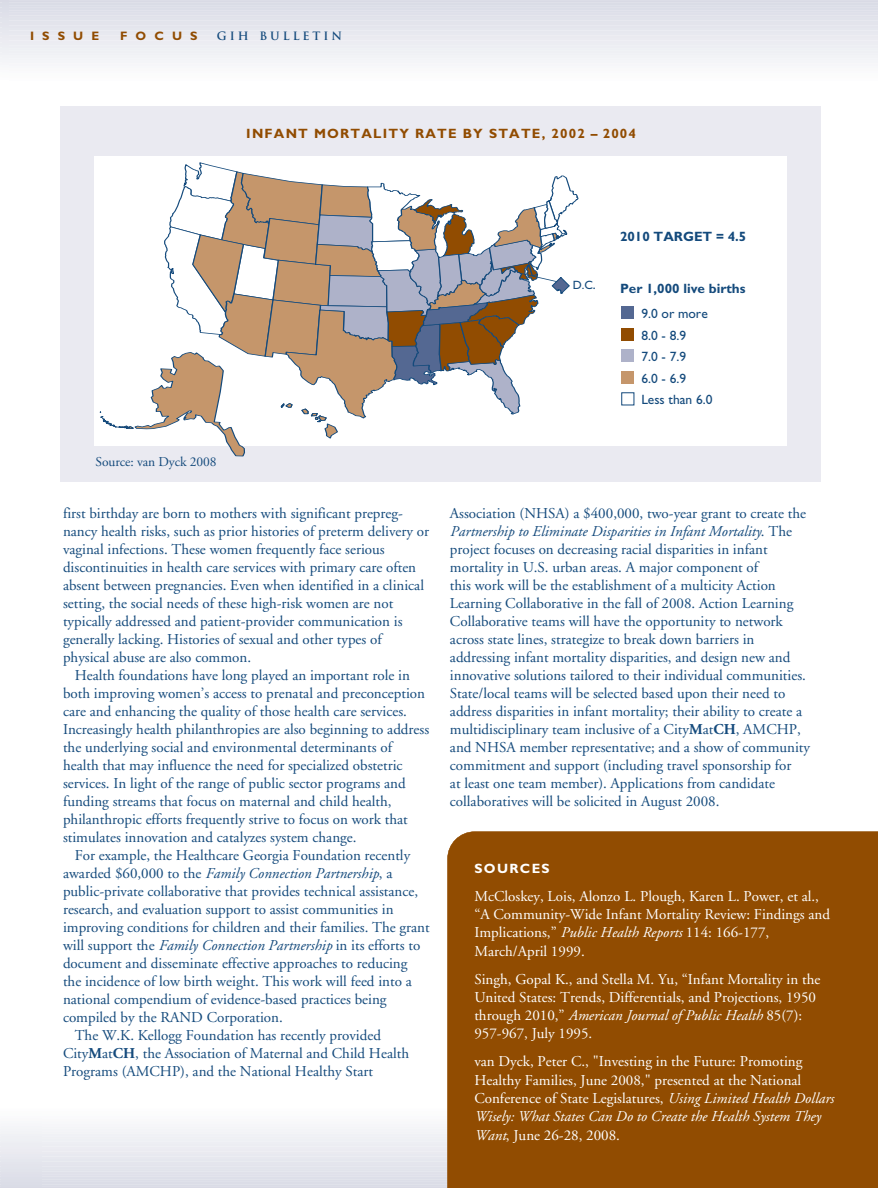
<style>
.page{position:relative;width:878px;height:1188px;background:#fff}
.page>*{position:absolute;margin:0;border:0;box-sizing:border-box;transform-origin:0 0}
.t1{font:15px/18px "Adobe Garamond";color:#144a7c}
.t2{font:15px/18.3px "Adobe Garamond";color:#fff}
.t3{font:italic 15px "Adobe Garamond";color:#144a7c}
.t4{font:13.5px/21.6px "Gill Sans";color:#144a7c}
.t5{font:700 13.5px "Gill Sans";letter-spacing:.09em;color:#914c01}
.t6{font:700 13.5px "Gill Sans";color:#144a7c}
.t7{font:13.5px "Adobe Garamond";letter-spacing:-.005em;color:#144a7c}
.t8{font:700 13.5px "Gill Sans";letter-spacing:.1em;color:#fff}
.t9{font:700 12.3px "Gill Sans";letter-spacing:.66em;color:#914c01}
.t10{font:12px "Gill Sans";color:#144a7c}
.t11{font:700 11.25px "Trajan";letter-spacing:.265em;color:#144a7c}
.s1{font-style:normal}
.s2{font-style:italic}
.s3{font-weight:700}
</style>
<div class="page">
<div style="left:1px;top:1182px;width:877px;height:6px;background:#dadce6"></div>
<div style="left:1px;top:1174px;width:877px;height:8px;background:#dddfe9"></div>
<div style="left:1px;top:1166px;width:877px;height:8px;background:#e1e3eb"></div>
<div style="left:1px;top:1159px;width:877px;height:8px;background:#e4e5ed"></div>
<div style="left:1px;top:1151px;width:877px;height:8px;background:#e8e9f0"></div>
<div style="left:1px;top:1144px;width:877px;height:8px;background:#ececf2"></div>
<div style="left:1px;top:1136px;width:877px;height:8px;background:#eef0f4"></div>
<div style="left:1px;top:1129px;width:877px;height:8px;background:#f2f3f6"></div>
<div style="left:1px;top:1121px;width:877px;height:8px;background:#f6f6f9"></div>
<div style="left:1px;top:1113px;width:877px;height:8px;background:#fafafc"></div>
<div style="left:0;top:1182px;width:41px;height:6px;background:#dadce6"></div>
<div style="left:0;top:1174px;width:41px;height:8px;background:#dddfe9"></div>
<div style="left:0;top:1166px;width:41px;height:8px;background:#e1e3eb"></div>
<div style="left:0;top:1159px;width:41px;height:8px;background:#e4e5ed"></div>
<div style="left:0;top:1151px;width:41px;height:8px;background:#e8e9f0"></div>
<div style="left:0;top:1144px;width:41px;height:8px;background:#ececf2"></div>
<div style="left:0;top:1136px;width:41px;height:8px;background:#eef0f4"></div>
<div style="left:0;top:1129px;width:41px;height:8px;background:#f2f3f6"></div>
<div style="left:0;top:1121px;width:41px;height:8px;background:#f6f6f9"></div>
<div style="left:0;top:1113px;width:41px;height:8px;background:#fafafc"></div>
<div style="left:2px;top:0;width:876px;height:8px;background:#dadce6"></div>
<div style="left:2px;top:8px;width:876px;height:7px;background:#dddfe9"></div>
<div style="left:2px;top:15px;width:876px;height:8px;background:#e1e3eb"></div>
<div style="left:2px;top:23px;width:876px;height:8px;background:#e4e5ed"></div>
<div style="left:2px;top:30px;width:876px;height:8px;background:#e8e9f0"></div>
<div style="left:2px;top:38px;width:876px;height:8px;background:#ececf2"></div>
<div style="left:2px;top:45px;width:876px;height:8px;background:#eef0f4"></div>
<div style="left:2px;top:53px;width:876px;height:8px;background:#f2f3f6"></div>
<div style="left:2px;top:61px;width:876px;height:8px;background:#f6f6f9"></div>
<div style="left:2px;top:68px;width:876px;height:8px;background:#fafafc"></div>
<div style="left:0;top:0;width:9px;height:8px;background:#dadce6"></div>
<div style="left:0;top:7px;width:9px;height:8px;background:#dddfe9"></div>
<div style="left:0;top:15px;width:9px;height:8px;background:#e1e3eb"></div>
<div style="left:0;top:22px;width:9px;height:8px;background:#e4e5ed"></div>
<div style="left:0;top:30px;width:9px;height:8px;background:#e8e9f0"></div>
<div style="left:0;top:37px;width:9px;height:8px;background:#ececf2"></div>
<div style="left:0;top:45px;width:9px;height:8px;background:#eef0f4"></div>
<div style="left:0;top:52px;width:9px;height:8px;background:#f2f3f6"></div>
<div style="left:0;top:60px;width:9px;height:8px;background:#f6f6f9"></div>
<div style="left:0;top:67px;width:9px;height:8px;background:#fafafc"></div>
<div style="left:447px;top:831px;width:431px;height:357px;background:#914c01"></div>
<hr style="left:0;top:0;width:878px;height:1px;background:#fff">
<div style="left:61px;top:106px;width:759px;height:376px;background:#eaeaf1"></div>
<div style="left:94px;top:156px;width:692px;height:289px;background:#fff"></div>
<div style="left:621px;top:306px;width:13px;height:13px;background:#546892"></div>
<div style="left:621px;top:328px;width:13px;height:13px;background:#914c01"></div>
<div style="left:621px;top:349px;width:13px;height:13px;background:#aeb2c9"></div>
<div style="left:621px;top:371px;width:13px;height:13px;background:#c5966b"></div>
<div style="left:621px;top:392px;width:13px;height:13px;border:1px solid #144a7c"></div>
<svg style="left:100px;top:162px;width:478px;height:294px"></svg>
<p class="t9" style="left:30px;top:31px;width:71px">ISSUE</p>
<p class="t9" style="left:120px;top:31px;width:79px">FOCUS</p>
<p class="t11" style="left:217px;top:29px;width:127px">GIH BULLETIN</p>
<p class="t5" style="left:246px;top:128px;width:391px">INFANT MORTALITY RATE BY STATE, 2002 – 2004</p>
<p class="t6" style="left:620px;top:232px;width:128px">2010 TARGET = 4.5</p>
<p class="t10" style="left:572px;top:281px;width:22px">D.C</p>
<p class="t6" style="left:620px;top:283px;width:127px">Per 1,000 live births</p>
<p class="t4" style="left:593px;top:275px;width:4px">.</p>
<p class="t4" style="left:641px;top:304px;width:73px">9.0 or more<br>8.0 - 8.9<br>7.0 - 7.9<br>6.0 - 6.9<br>Less than 6.0</p>
<p class="t7" style="left:96px;top:456px;width:122px">Source: van Dyck 2008</p>
<p class="t1" style="left:63px;top:506px;width:367px">first birthday are born to mothers with significant prepreg&shy;nancy health risks, such as prior histories of preterm delivery or vaginal infections. These women frequently face serious discontinuities in health care services with primary care often absent between pregnancies. Even when identified in a clinical setting, the social needs of these high-risk women are not typically addressed and patient-provider communication is generally lacking. Histories of sexual and other types of physical abuse are also common.</p>
<p class="t1" style="left:63px;top:668px;width:368px;text-indent:12px">Health foundations have long played an important role in both improving women’s access to prenatal and preconception care and enhancing the quality of those health care services.<br>Increasingly health philanthropies are also beginning to address the underlying social and environmental determinants of health that may influence the need for specialized obstetric services. In light of the range of public sector programs and funding streams that focus on maternal and child health, philanthropic efforts frequently strive to focus on work that stimulates innovation and catalyzes system change.</p>
<p class="t1" style="left:75px;top:848px;width:337px">For example, the Healthcare Georgia Foundation recently</p>
<p class="t3" style="left:63px;top:867px;width:331px"><span class="s1">awarded $60,000 to the</span> Family Connection Partnership<span class="s1">, a</span></p>
<p class="t1" style="left:63px;top:884px;width:356px">public-private collaborative that provides technical assistance,</p>
<p class="t1" style="left:63px;top:902px;width:332px">research, and evaluation support to assist communities in</p>
<p class="t1" style="left:63px;top:920px;width:368px">improving conditions for children and their families. The grant</p>
<p class="t1" style="left:63px;top:938px;width:359px">will support the <span class="s2">Family Connection Partnership</span> in its efforts to</p>
<p class="t1" style="left:63px;top:956px;width:346px">document and disseminate effective approaches to reducing</p>
<p class="t1" style="left:63px;top:974px;width:350px">the incidence of low birth weight. This work will feed into a</p>
<p class="t1" style="left:63px;top:992px;width:325px">national compendium of evidence-based practices being</p>
<p class="t1" style="left:63px;top:1010px;width:221px">compiled by the RAND Corporation.</p>
<p class="t1" style="left:75px;top:1028px;width:308px">The W.K. Kellogg Foundation has recently provided</p>
<p class="t1" style="left:63px;top:1046px;width:347px">City<span class="s3">M</span>at<span class="s3">CH</span>, the Association of Maternal and Child Health</p>
<p class="t1" style="left:63px;top:1064px;width:311px">Programs (AMCHP), and the National Healthy Start</p>
<p class="t1" style="left:450px;top:506px;width:361px">Association (NHSA) a $400,000, two-year grant to create the <span class="s2">Partnership to Eliminate Disparities in Infant Mortality</span>. The project focuses on decreasing racial disparities in infant mortality in U.S. urban areas. A major component of<br>this work will be the establishment of a multicity Action Learning Collaborative in the fall of 2008. Action Learning Collaborative teams will have the opportunity to network across state lines, strategize to break down barriers in addressing infant mortality disparities, and design new and innovative solutions tailored to their individual communities.<br>State/local teams will be selected based upon their need to address disparities in infant mortality; their ability to create a multidisciplinary team inclusive of a City<span class="s3">M</span>at<span class="s3">CH</span>, AMCHP, and NHSA member representative; and a show of community commitment and support (including travel sponsorship for<br>at least one team member). Applications from candidate collaboratives will be solicited in August 2008.</p>
<p class="t8" style="left:474px;top:863px;width:77px">SOURCES</p>
<p class="t2" style="left:474px;top:888px;width:357px">McCloskey, Lois, Alonzo L. Plough, Karen L. Power, et al., “A Community-Wide Infant Mortality Review: Findings and Implications,” <span class="s2">Public Health Reports</span> 114: 166-177, March/April 1999.</p>
<p class="t2" style="left:474px;top:971px;width:347px">Singh, Gopal K., and Stella M. Yu, “Infant Mortality in the United States: Trends, Differentials, and Projections, 1950 through 2010,” <span class="s2">American Journal of Public Health</span> 85(7):<br>957-967, July 1995.</p>
<p class="t2" style="left:474px;top:1054px;width:361px">van Dyck, Peter C., "Investing in the Future: Promoting Healthy Families, June 2008," presented at the National Conference of State Legislatures, <span class="s2">Using Limited Health Dollars Wisely: What States Can Do to Create the Health System They Want</span>, June 26-28, 2008.</p>
</div>
